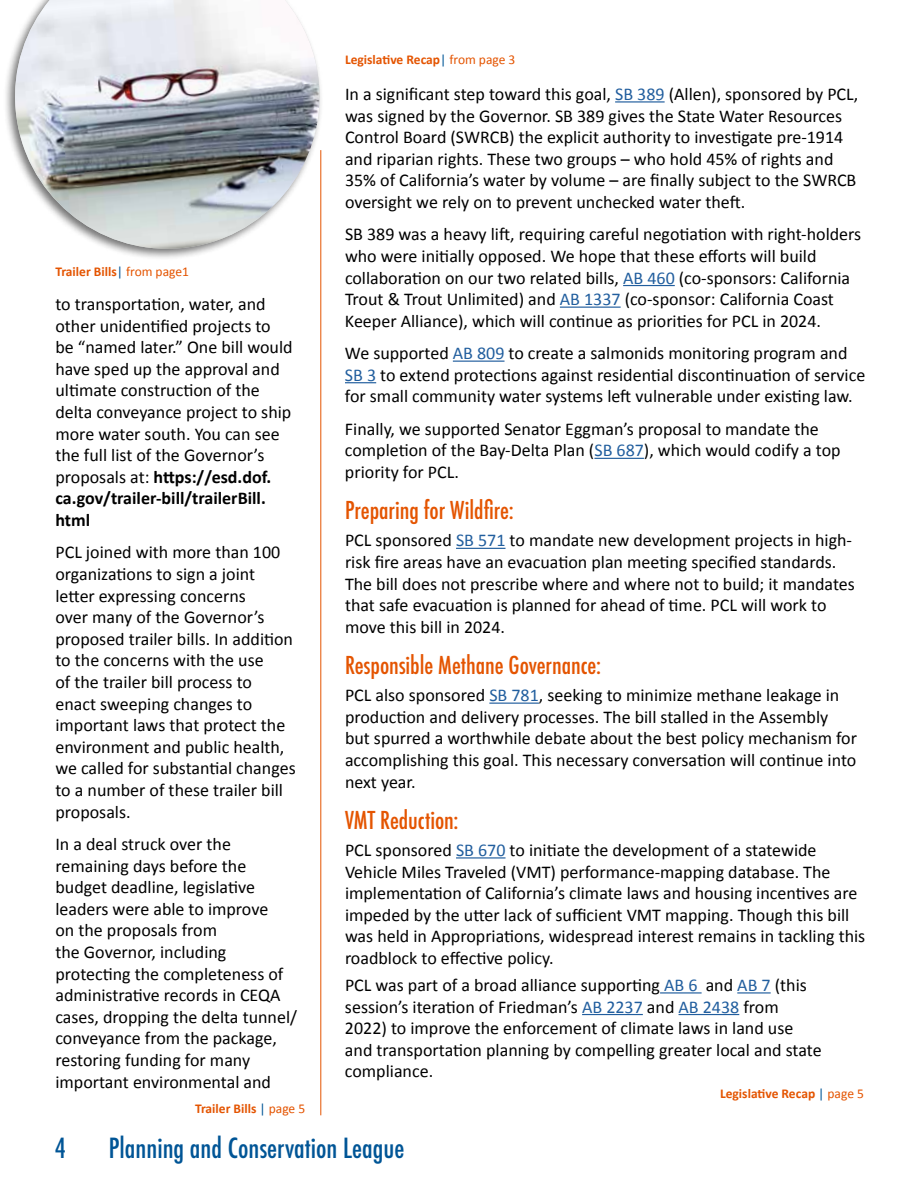
<style>
.page{position:relative;width:918px;height:1188px;background:#fff}
.page>*{position:absolute;margin:0;border:0;box-sizing:border-box;transform-origin:0 0}
.t1{font:500 condensed 27px "Futura";color:#005596}
.t2{font:500 condensed 24px "Futura";color:#e45400}
.t3{font:18px/21.6px "Calibri";color:#000}
.t4{font:700 13.5px "Calibri";color:#e45400}
.s1{font-weight:400;color:#005596}
.s2{font-weight:400}
.s3{font-weight:700}
.s4{color:#215e9e}
</style>
<div class="page">
<hr style="left:320px;top:150px;width:1px;height:965px;background:#e45400">
<div style="left:3px;top:0;width:321px;height:261px;background:#000;opacity:.55"></div>
<img style="left:12px;top:0;width:312px;height:256px">
<hr style="left:615px;top:101px;width:50px;height:2px;background:#215e9e">
<hr style="left:623px;top:285px;width:52px;height:1px;background:#215e9e">
<hr style="left:560px;top:307px;width:61px;height:1px;background:#215e9e">
<hr style="left:453px;top:361px;width:52px;height:1px;background:#215e9e">
<hr style="left:345px;top:382px;width:31px;height:1px;background:#215e9e">
<hr style="left:594px;top:458px;width:50px;height:1px;background:#215e9e">
<hr style="left:456px;top:548px;width:50px;height:1px;background:#215e9e">
<hr style="left:489px;top:703px;width:50px;height:1px;background:#215e9e">
<hr style="left:456px;top:857px;width:50px;height:2px;background:#215e9e">
<hr style="left:660px;top:992px;width:42px;height:2px;background:#215e9e">
<hr style="left:737px;top:992px;width:34px;height:2px;background:#215e9e">
<hr style="left:582px;top:1014px;width:61px;height:1px;background:#215e9e">
<hr style="left:679px;top:1014px;width:60px;height:1px;background:#215e9e">
<p class="t4" style="left:55px;top:263px;width:135px">Trailer Bills<span class="s1">|</span> <span class="s2">from page1</span></p>
<p class="t3" style="left:55px;top:293px;width:239px">to transportation, water, and other unidentified projects to be “named later.” One bill would have sped up the approval and ultimate construction of the delta conveyance project to ship more water south. You can see the full list of the Governor’s proposals at: <span class="s3">https://esd.dof. ca.gov/trailer-bill/trailerBill. html</span></p>
<p class="t3" style="left:55px;top:542px;width:242px">PCL joined with more than 100 organizations to sign a joint letter expressing concerns<br>over many of the Governor’s proposed trailer bills. In addition to the concerns with the use<br>of the trailer bill process to enact sweeping changes to important laws that protect the environment and public health, we called for substantial changes to a number of these trailer bill proposals.</p>
<p class="t3" style="left:55px;top:833px;width:243px">In a deal struck over the remaining days before the budget deadline, legislative leaders were able to improve<br>on the proposals from<br>the Governor, including protecting the completeness of administrative records in CEQA cases, dropping the delta tunnel/ conveyance from the package, restoring funding for many important environmental and</p>
<p class="t4" style="left:195px;top:1100px;width:112px">Trailer Bills <span class="s1">|</span> <span class="s2">page 5</span></p>
<p class="t4" style="left:345px;top:51px;width:172px">Legislative Recap<span class="s1">|</span> <span class="s2">from page 3</span></p>
<p class="t3" style="left:345px;top:83px;width:515px">In a significant step toward this goal, <span class="s4">SB 389</span> (Allen), sponsored by PCL, was signed by the Governor. SB 389 gives the State Water Resources Control Board (SWRCB) the explicit authority to investigate pre-1914 and riparian rights. These two groups – who hold 45% of rights and 35% of California’s water by volume – are finally subject to the SWRCB oversight we rely on to prevent unchecked water theft.</p>
<p class="t3" style="left:345px;top:224px;width:518px">SB 389 was a heavy lift, requiring careful negotiation with right-holders who were initially opposed. We hope that these efforts will build collaboration on our two related bills, <span class="s4">AB 460</span> (co-sponsors: California Trout &amp; Trout Unlimited) and <span class="s4">AB 1337</span> (co-sponsor: California Coast Keeper Alliance), which will continue as priorities for PCL in 2024.</p>
<p class="t3" style="left:345px;top:342px;width:522px">We supported <span class="s4">AB 809</span> to create a salmonids monitoring program and<br><span class="s4">SB 3</span> to extend protections against residential discontinuation of service for small community water systems left vulnerable under existing law.</p>
<p class="t3" style="left:345px;top:418px;width:497px">Finally, we supported Senator Eggman’s proposal to mandate the completion of the Bay-Delta Plan (<span class="s4">SB 687</span>), which would codify a top priority for PCL.</p>
<h2 class="t2" style="left:345px;top:495px;width:170px">Preparing for Wildfire:</h2>
<p class="t3" style="left:345px;top:530px;width:511px">PCL sponsored <span class="s4">SB 571</span> to mandate new development projects in high&shy;risk fire areas have an evacuation plan meeting specified standards.<br>The bill does not prescribe where and where not to build; it mandates that safe evacuation is planned for ahead of time. PCL will work to move this bill in 2024.</p>
<h2 class="t2" style="left:345px;top:650px;width:258px">Responsible Methane Governance:</h2>
<p class="t3" style="left:345px;top:684px;width:514px">PCL also sponsored <span class="s4">SB 781</span>, seeking to minimize methane leakage in production and delivery processes. The bill stalled in the Assembly but spurred a worthwhile debate about the best policy mechanism for accomplishing this goal. This necessary conversation will continue into next year.</p>
<h2 class="t2" style="left:345px;top:805px;width:115px">VMT Reduction:</h2>
<p class="t3" style="left:345px;top:839px;width:522px">PCL sponsored <span class="s4">SB 670</span> to initiate the development of a statewide Vehicle Miles Traveled (VMT) performance-mapping database. The implementation of California’s climate laws and housing incentives are impeded by the utter lack of sufficient VMT mapping. Though this bill was held in Appropriations, widespread interest remains in tackling this roadblock to effective policy.</p>
<p class="t3" style="left:345px;top:974px;width:478px">PCL was part of a broad alliance supporting <span class="s4">AB 6</span> and <span class="s4">AB 7</span> (this session’s iteration of Friedman’s <span class="s4">AB 2237</span> and <span class="s4">AB 2438</span> from 2022) to improve the enforcement of climate laws in land use and transportation planning by compelling greater local and state compliance.</p>
<p class="t4" style="left:720px;top:1085px;width:145px">Legislative Recap <span class="s1">|</span> <span class="s2">page 5</span></p>
<h1 class="t1" style="left:55px;top:1131px;width:13px">4</h1>
<h1 class="t1" style="left:109px;top:1131px;width:297px">Planning and Conservation League</h1>
</div>
